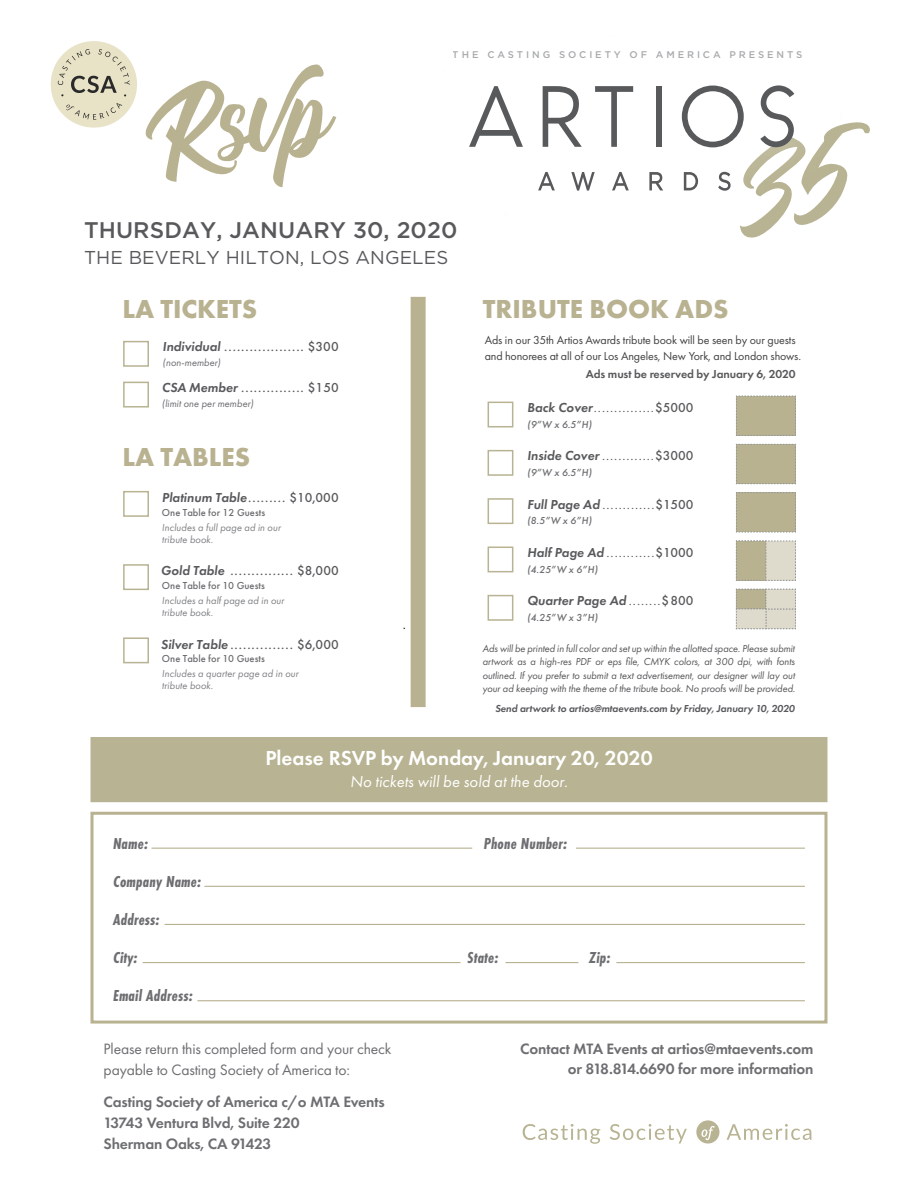
<style>
.page{position:relative;width:918px;height:1188px;background:#fff}
.page>*{position:absolute;margin:0;border:0;box-sizing:border-box;transform-origin:0 0}
.t1{font:700 27px "Futura PT";color:#b8b291}
.t2{font:500 22.65px "Gotham";letter-spacing:.005em;color:#58595b}
.t3{font:600 21px "Futura PT";color:#fff}
.t4{font:18.6px "Gotham";letter-spacing:.005em;color:#58595b}
.t5{font:italic 700 16.5px "Futura PT Cond";letter-spacing:.01em;color:#6d6e71}
.t6{font:italic 16.5px "Futura PT";color:#fff}
.t7{font:600 15.6px/21px "Futura PT";letter-spacing:-.01em;color:#6d6e71}
.t8{font:15.6px/21px "Futura PT";letter-spacing:-.01em;color:#6d6e71}
.t9{font:500 13.5px "Futura PT";color:#58595b}
.t10{font:13.5px "Futura PT";color:#58595b}
.t11{font:italic 600 13.5px "Futura PT";color:#58595b}
.t12{font:12px/16.5px "Futura PT";letter-spacing:-.01em;color:#414042}
.t13{font:600 12px "Futura PT";letter-spacing:-.01em;color:#58595b}
.t14{font:italic 10.5px/13.5px "Futura PT";letter-spacing:-.01em;color:#58595b;text-align:justify}
.t15{font:italic 10.5px/12px "Futura PT";color:#808285}
.t16{font:500 10.5px "Futura PT";color:#6d6e71}
.t17{font:italic 500 10.5px "Futura PT";color:#6d6e71}
.t18{font:italic 600 10.5px "Futura PT";letter-spacing:-.01em;color:#58595b}
.t19{font:italic 10.5px "Futura PT";color:#6d6e71}
.t20{font:10.5px "Lato";color:#000}
.t21{font:500 9.75px "Gotham";letter-spacing:.3em;color:#939598}
.s1{font-weight:600;font-style:italic}
.s2{font-weight:500}
.s3{font-weight:400;font-style:normal}
.s4{font-weight:500;font-style:normal}
</style>
<div class="page">
<svg style="left:469px;top:86px;width:54px;height:61px"></svg>
<svg style="left:543px;top:86px;width:39px;height:61px"></svg>
<svg style="left:595px;top:86px;width:38px;height:61px"></svg>
<div style="left:656px;top:86px;width:6px;height:61px;background:#58595b"></div>
<svg style="left:538px;top:172px;width:17px;height:18px"></svg>
<svg style="left:571px;top:172px;width:24px;height:19px"></svg>
<svg style="left:612px;top:172px;width:17px;height:18px"></svg>
<svg style="left:649px;top:172px;width:14px;height:18px"></svg>
<svg style="left:682px;top:85px;width:188px;height:153px"></svg>
<div style="left:91px;top:737px;width:736px;height:65px;background:#b8b392"></div>
<div style="left:91px;top:812px;width:736px;height:212px;border:3px solid #b8b291"></div>
<hr style="left:152px;top:848px;width:320px;height:1px;background:#b8b291">
<hr style="left:576px;top:848px;width:229px;height:1px;background:#b8b291">
<hr style="left:165px;top:924px;width:640px;height:1px;background:#b8b291">
<hr style="left:204px;top:886px;width:601px;height:1px;background:#b8b291">
<hr style="left:197px;top:1000px;width:608px;height:1px;background:#b8b291">
<hr style="left:143px;top:962px;width:318px;height:1px;background:#b8b291">
<hr style="left:505px;top:962px;width:73px;height:1px;background:#b8b291">
<hr style="left:616px;top:962px;width:189px;height:1px;background:#b8b291">
<svg style="left:696px;top:1120px;width:23px;height:24px"></svg>
<svg style="left:523px;top:1124px;width:164px;height:20px"></svg>
<svg style="left:727px;top:1124px;width:84px;height:16px"></svg>
<div style="left:51px;top:41px;width:86px;height:87px;background:#e8e3c6;border-radius:50%"></div>
<svg style="left:66px;top:103px;width:56px;height:17px"></svg>
<svg style="left:58px;top:49px;width:72px;height:48px"></svg>
<div style="left:123px;top:341px;width:26px;height:26px;border:2px solid #b8b392"></div>
<div style="left:123px;top:382px;width:26px;height:26px;border:2px solid #b8b392"></div>
<div style="left:123px;top:491px;width:26px;height:26px;border:2px solid #b8b392"></div>
<div style="left:123px;top:564px;width:26px;height:26px;border:2px solid #b8b392"></div>
<div style="left:123px;top:637px;width:26px;height:26px;border:2px solid #b8b392"></div>
<div style="left:488px;top:402px;width:25px;height:25px;border:2px solid #b8b392"></div>
<div style="left:736px;top:396px;width:60px;height:40px;background:#b8b291"></div>
<div style="left:488px;top:450px;width:25px;height:26px;border:2px solid #b8b392"></div>
<div style="left:736px;top:444px;width:60px;height:40px;background:#b8b291"></div>
<div style="left:488px;top:498px;width:25px;height:26px;border:2px solid #b8b392"></div>
<svg style="left:736px;top:492px;width:60px;height:41px"></svg>
<div style="left:488px;top:547px;width:25px;height:25px;border:2px solid #b8b392"></div>
<svg style="left:736px;top:541px;width:60px;height:40px"></svg>
<div style="left:488px;top:595px;width:25px;height:26px;border:2px solid #b8b392"></div>
<svg style="left:736px;top:589px;width:60px;height:40px"></svg>
<div style="left:411px;top:297px;width:15px;height:410px;background:#b8b291"></div>
<svg style="left:145px;top:64px;width:191px;height:123px"></svg>
<p class="t21" style="left:453px;top:48px;width:351px">THE CASTING SOCIETY OF AMERICA PRESENTS</p>
<h2 class="t2" style="left:84px;top:215px;width:375px">THURSDAY, JANUARY 30, 2020</h2>
<h3 class="t4" style="left:84px;top:245px;width:366px">THE BEVERLY HILTON, LOS ANGELES</h3>
<h1 class="t1" style="left:122px;top:291px;width:136px">LA TICKETS</h1>
<p class="t9" style="left:163px;top:339px;width:178px"><span class="s1">Individual</span> ................... $300</p>
<p class="t19" style="left:163px;top:357px;width:59px">(non-member)</p>
<p class="t9" style="left:162px;top:380px;width:178px"><span class="s1">CSA Member</span> ............... $150</p>
<p class="t19" style="left:162px;top:398px;width:93px">(limit one per member)</p>
<h1 class="t1" style="left:122px;top:439px;width:129px">LA TABLES</h1>
<p class="t9" style="left:162px;top:489px;width:178px"><span class="s1">Platinum Table</span>......... $10,000</p>
<p class="t16" style="left:162px;top:506px;width:105px">One Table for 12 Guests</p>
<p class="t15" style="left:162px;top:521px;width:120px">Includes a full page ad in our tribute book.</p>
<p class="t9" style="left:161px;top:563px;width:179px"><span class="s1">Gold Table</span> ............... $8,000</p>
<p class="t16" style="left:162px;top:579px;width:104px">One Table for 10 Guests</p>
<p class="t15" style="left:162px;top:595px;width:124px">Includes a half page ad in our tribute book.</p>
<p class="t9" style="left:161px;top:636px;width:179px"><span class="s1">Silver Table</span>............... $6,000</p>
<p class="t16" style="left:162px;top:653px;width:104px">One Table for 10 Guests</p>
<p class="t15" style="left:162px;top:668px;width:138px">Includes a quarter page ad in our tribute book.</p>
<p class="t20" style="left:403px;top:618px;width:4px">.</p>
<h1 class="t1" style="left:483px;top:291px;width:247px">TRIBUTE BOOK ADS</h1>
<p class="t12" style="left:485px;top:331px;width:318px">Ads in our 35th Artios Awards tribute book will be seen by our guests and honorees at all of our Los Angeles, New York, and London shows.</p>
<p class="t13" style="left:586px;top:367px;width:211px">Ads must be reserved by January 6, 2020</p>
<p class="t10" style="left:527px;top:400px;width:168px"><span class="s1">Back Cover</span>...............<span class="s2">$5000</span></p>
<p class="t17" style="left:527px;top:418px;width:66px">(9”W x 6.5”H)</p>
<p class="t10" style="left:527px;top:448px;width:168px"><span class="s1">Inside Cover</span>.............<span class="s2">$3000</span></p>
<p class="t17" style="left:527px;top:466px;width:66px">(9”W x 6.5”H)</p>
<p class="t10" style="left:527px;top:496px;width:168px"><span class="s1">Full Page Ad</span>.............<span class="s2">$1500</span></p>
<p class="t17" style="left:527px;top:514px;width:66px">(8.5”W x 6”H)</p>
<p class="t10" style="left:527px;top:545px;width:168px"><span class="s1">Half Page Ad</span>............<span class="s2">$1000</span></p>
<p class="t17" style="left:527px;top:563px;width:72px">(4.25”W x 6”H)</p>
<p class="t11" style="left:527px;top:592px;width:168px">Quarter Page Ad <span class="s3">........</span><span class="s4">$800</span></p>
<p class="t17" style="left:527px;top:611px;width:72px">(4.25”W x 3”H)</p>
<p class="t14" style="left:482px;top:641px;width:314px">Ads will be printed in full color and set up within the allotted space. Please submit artwork as a high-res PDF or eps file, CMYK colors, at 300 dpi, with fonts outlined. If you prefer to submit a text advertisement, our designer will lay out your ad keeping with the theme of the tribute book. No proofs will be provided.</p>
<p class="t18" style="left:495px;top:701px;width:301px">Send artwork to artios@mtaevents.com by Friday, January 10, 2020</p>
<h3 class="t3" style="left:265px;top:745px;width:389px">Please RSVP by Monday, January 20, 2020</h3>
<h3 class="t6" style="left:350px;top:772px;width:219px">No tickets will be sold at the door.</h3>
<h3 class="t5" style="left:113px;top:834px;width:37px">Name:</h3>
<h3 class="t5" style="left:484px;top:834px;width:85px">Phone Number:</h3>
<h3 class="t5" style="left:113px;top:872px;width:90px">Company Name:</h3>
<h3 class="t5" style="left:113px;top:910px;width:48px">Address:</h3>
<h3 class="t5" style="left:113px;top:948px;width:26px">City:</h3>
<h3 class="t5" style="left:467px;top:948px;width:33px">State:</h3>
<h3 class="t5" style="left:589px;top:948px;width:23px">Zip:</h3>
<h3 class="t5" style="left:113px;top:986px;width:81px">Email Address:</h3>
<h3 class="t8" style="left:104px;top:1038px;width:289px">Please return this completed form and your check payable to Casting Society of America to:</h3>
<h3 class="t7" style="left:104px;top:1091px;width:283px">Casting Society of America c/o MTA Events<br>13743 Ventura Blvd, Suite 220<br>Sherman Oaks, CA 91423</h3>
<h3 class="t7" style="left:520px;top:1039px;width:295px;line-height:19.5px;text-align:right">Contact MTA Events at artios@mtaevents.com or 818.814.6690 for more information</h3>
</div>
